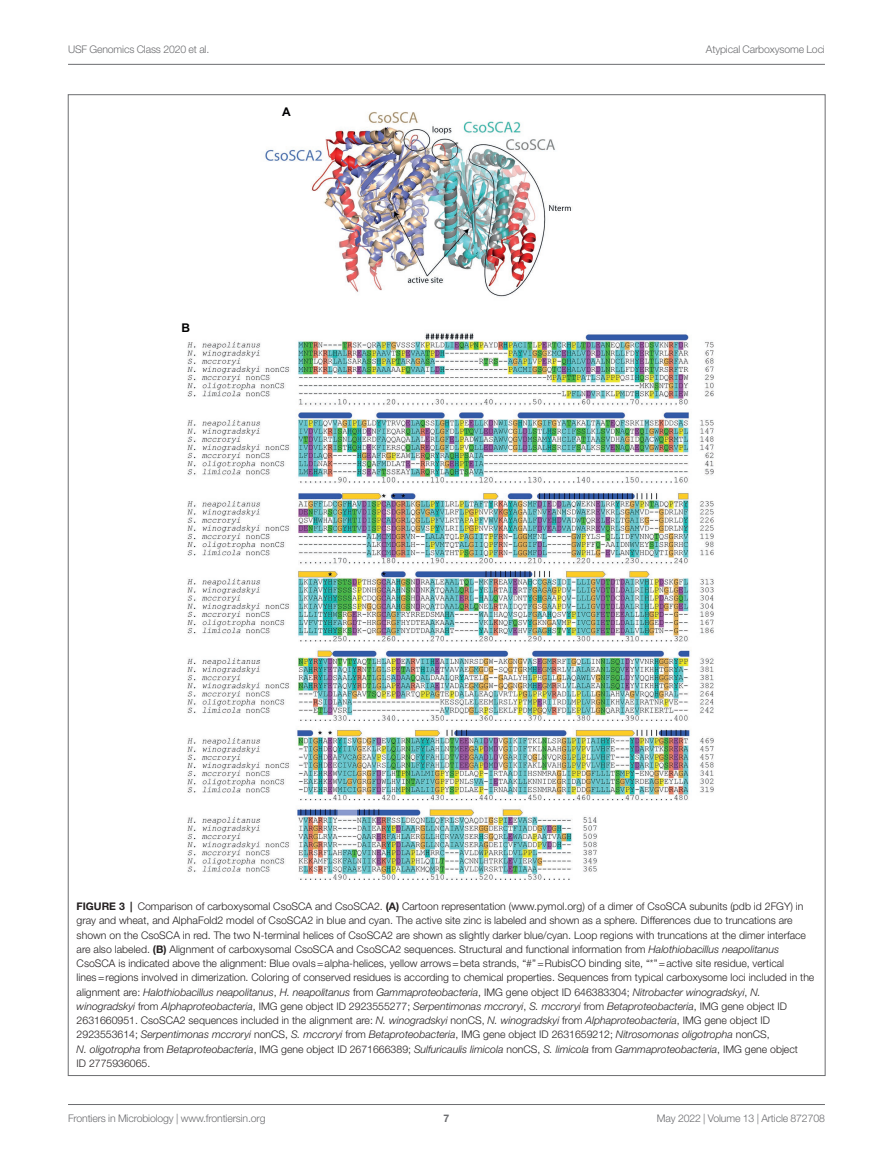
<style>
.page{position:relative;width:893px;height:1170px;background:#fff}
.page>*{position:absolute;margin:0;border:0;box-sizing:border-box;transform-origin:0 0}
.t1{font:700 12px "Arial";color:#000001}
.FIG_LEG{font:300 10.5px/14.2px "Helvetica Neue LT Std";color:#231f20}
.t2{font:300 10.5px "Helvetica Neue LT Std";letter-spacing:-.015em;color:#6c6d70}
.t3{font:700 10.5px "Helvetica Neue LT Std";color:#6c6d70}
.s1{font-weight:700}
.s2{font-style:italic}
</style>
<div class="page">
<hr style="left:68px;top:64px;width:757px;height:1px;background:#6c6d70">
<hr style="left:68px;top:1104px;width:757px;height:1px;background:#6c6d70">
<img style="left:187px;top:112px;width:527px;height:768px">
<p class="t2" style="left:68px;top:42px;width:143px">USF Genomics Class 2020 et al.</p>
<p class="t2" style="left:706px;top:42px;width:120px">Atypical Carboxysome Loci</p>
<p class="t1" style="left:181px;top:319px;width:10px">B</p>
<p class="t1" style="left:282px;top:104px;width:10px">A</p>
<p class="FIG_LEG" style="left:77px;top:899px;width:739px"><span class="s1">FIGURE 3 |</span> Comparison of carboxysomal CsoSCA and CsoSCA2. <span class="s1">(A)</span> Cartoon representation (www.pymol.org) of a dimer of CsoSCA subunits (pdb id 2FGY) in gray and wheat, and AlphaFold2 model of CsoSCA2 in blue and cyan. The active site zinc is labeled and shown as a sphere. Differences due to truncations are shown on the CsoSCA in red. The two N-terminal helices of CsoSCA2 are shown as slightly darker blue/cyan. Loop regions with truncations at the dimer interface are also labeled. <span class="s1">(B)</span> Alignment of carboxysomal CsoSCA and CsoSCA2 sequences. Structural and functional information from <span class="s2">Halothiobacillus neapolitanus </span>CsoSCA is indicated above the alignment: Blue ovals=alpha-helices, yellow arrows=beta strands, “#”=RubisCO binding site, “*”=active site residue, vertical lines=regions involved in dimerization. Coloring of conserved residues is according to chemical properties. Sequences from typical carboxysome loci included in the alignment are: <span class="s2">Halothiobacillus neapolitanus</span>, <span class="s2">H. neapolitanus</span> from <span class="s2">Gammaproteobacteria</span>, IMG gene object ID 646383304; <span class="s2">Nitrobacter winogradskyi</span>, <span class="s2">N. winogradskyi</span> from <span class="s2">Alphaproteobacteria</span>, IMG gene object ID 2923555277; <span class="s2">Serpentimonas mccroryi</span>, <span class="s2">S. mccroryi</span> from <span class="s2">Betaproteobacteria</span>, IMG gene object ID 2631660951. CsoSCA2 sequences included in the alignment are: <span class="s2">N. winogradskyi</span> nonCS, <span class="s2">N. winogradskyi</span> from <span class="s2">Alphaproteobacteria</span>, IMG gene object ID 2923553614; <span class="s2">Serpentimonas mccroryi</span> nonCS, <span class="s2">S. mccroryi</span> from <span class="s2">Betaproteobacteria</span>, IMG gene object ID 2631659212; <span class="s2">Nitrosomonas oligotropha</span> nonCS,<br><span class="s2">N. oligotropha</span> from <span class="s2">Betaproteobacteria</span>, IMG gene object ID 2671666389; <span class="s2">Sulfuricaulis limicola</span> nonCS, <span class="s2">S. limicola</span> from <span class="s2">Gammaproteobacteria</span>, IMG gene object<br>ID 2775936065.</p>
<p class="t2" style="left:68px;top:1111px;width:199px">Frontiers in Microbiology | www.frontiersin.org</p>
<p class="t3" style="left:444px;top:1111px;width:7px">7</p>
<p class="t2" style="left:657px;top:1111px;width:169px">May 2022 | Volume 13 | Article 872708</p>
</div>
